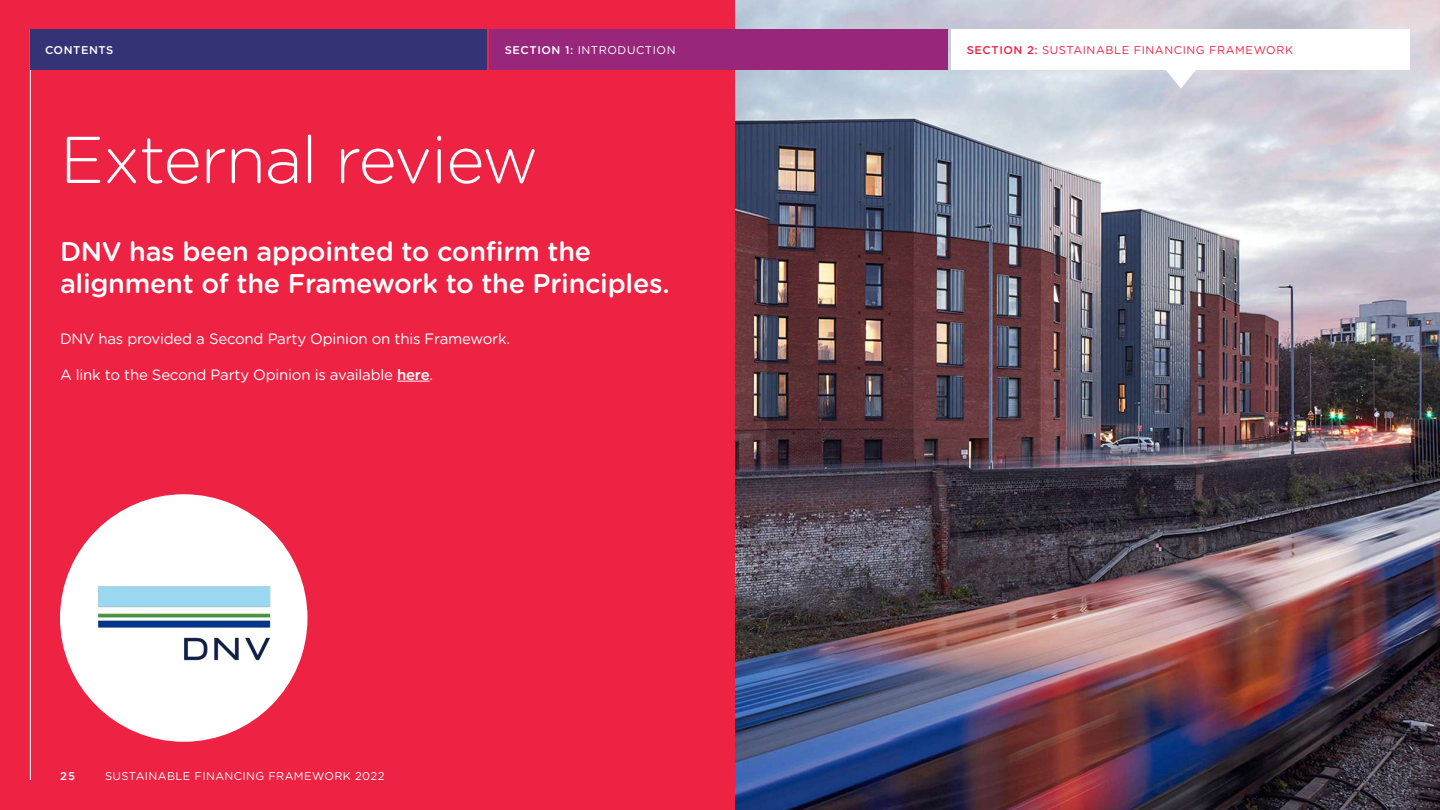
<style>
.page{position:relative;width:1440px;height:810px;background:#fff}
.page>*{position:absolute;margin:0;border:0;box-sizing:border-box;transform-origin:0 0}
.t1{font:300 66px "Gotham Rounded";letter-spacing:-.02em;color:#fff}
.t2{font:500 27px/32.4px "Gotham Rounded";letter-spacing:-.01em;color:#fff}
.t3{font:15px "Gotham Rounded";letter-spacing:-.015em;color:#fff}
.t4{font:11.25px "Gotham Rounded";letter-spacing:.035em;color:#fff}
.t5{font:11.25px "Gotham Rounded";letter-spacing:.05em;color:#ee2344}
.t6{font:500 11.25px "Gotham Rounded";letter-spacing:.05em;color:#fff}
.s1{font-weight:500}
</style>
<div class="page">
<div style="left:0;top:0;width:735px;height:810px;background:#ee2344"></div>
<hr style="left:397px;top:381px;width:33px;height:1px;background:#fff">
<img style="left:735px;top:0;width:705px;height:810px">
<hr style="left:30px;top:30px;width:1px;height:750px;background:#fff">
<svg style="left:1161px;top:70px;width:39px;height:19px"></svg>
<div style="left:60px;top:494px;width:248px;height:248px;background:#fff;border-radius:50%"></div>
<img style="left:76px;top:586px;width:215px;height:95px">
<div style="left:30px;top:30px;width:456px;height:40px;background:#333376"></div>
<div style="left:952px;top:30px;width:458px;height:40px;background:#fff"></div>
<div style="left:490px;top:30px;width:458px;height:40px;background:#98277c"></div>
<p class="t6" style="left:45px;top:42px;width:70px">CONTENTS</p>
<p class="t4" style="left:505px;top:43px;width:172px"><span class="s1">SECTION 1:</span> INTRODUCTION</p>
<p class="t5" style="left:967px;top:43px;width:328px"><span class="s1">SECTION 2:</span> SUSTAINABLE FINANCING FRAMEWORK</p>
<h1 class="t1" style="left:60px;top:116px;width:480px">External review</h1>
<h2 class="t2" style="left:60px;top:234px;width:611px">DNV has been appointed to confirm the alignment of the Framework to the Principles.</h2>
<p class="t3" style="left:60px;top:328px;width:452px">DNV has provided a Second Party Opinion on this Framework.</p>
<p class="t3" style="left:60px;top:364px;width:375px">A link to the Second Party Opinion is available <span class="s1">here</span>.</p>
<p class="t6" style="left:60px;top:768px;width:17px">25</p>
<p class="t4" style="left:105px;top:768px;width:281px">SUSTAINABLE FINANCING FRAMEWORK 2022</p>
</div>
